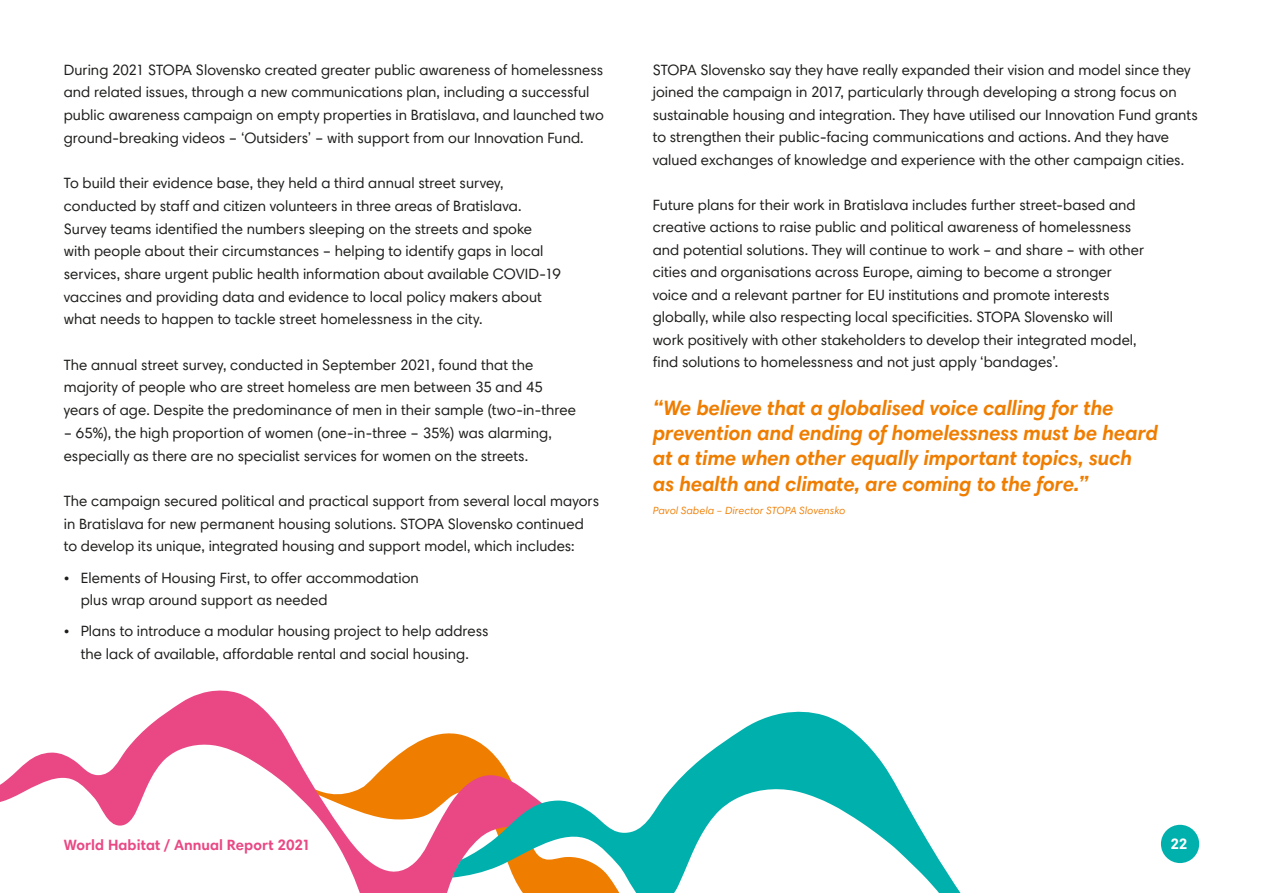
<style>
.page{position:relative;width:1263px;height:893px;background:#fff}
.page>*{position:absolute;margin:0;border:0;box-sizing:border-box;transform-origin:0 0}
.t1{font:italic 700 21px/25.2px "Harmonia Sans Pro Cyr";letter-spacing:-.005em;color:#ef7d00}
.Body_text{font:15px/22.6px "Harmonia Sans Pro Cyr";color:#1d1d1b}
.t2{font:700 15px "Harmonia Sans Pro Cyr";letter-spacing:.005em;color:#e94884}
.t3{font:700 15px "Harmonia Sans Pro Cyr";color:#fff}
.Attribution{font:italic 10.5px "Harmonia Sans Pro Cyr";letter-spacing:.02em;color:#ef7d00}
</style>
<div class="page">
<svg style="left:0;top:690px;width:452px;height:203px"></svg>
<svg style="left:491px;top:711px;width:470px;height:182px"></svg>
<svg style="left:452px;top:733px;width:39px;height:146px;background:#cf7c71"></svg>
<div style="left:1161px;top:825px;width:38px;height:38px;background:#00b0ad;border-radius:50%"></div>
<p class="Body_text" style="left:64px;top:58px;width:542px">During 2021 STOPA Slovensko created greater public awareness of homelessness and related issues, through a new communications plan, including a successful public awareness campaign on empty properties in Bratislava, and launched two ground-breaking videos – ‘Outsiders’ – with support from our Innovation Fund.</p>
<p class="Body_text" style="left:64px;top:172px;width:499px">To build their evidence base, they held a third annual street survey, conducted by staff and citizen volunteers in three areas of Bratislava.<br>Survey teams identified the numbers sleeping on the streets and spoke with people about their circumstances – helping to identify gaps in local services, share urgent public health information about available COVID-19 vaccines and providing data and evidence to local policy makers about what needs to happen to tackle street homelessness in the city.</p>
<p class="Body_text" style="left:64px;top:353px;width:514px">The annual street survey, conducted in September 2021, found that the majority of people who are street homeless are men between 35 and 45 years of age. Despite the predominance of men in their sample (two-in-three</p>
<p class="Body_text" style="left:64px;top:421px;width:490px">– 65%), the high proportion of women (one-in-three – 35%) was alarming, especially as there are no specialist services for women on the streets.</p>
<p class="Body_text" style="left:64px;top:489px;width:537px">The campaign secured political and practical support from several local mayors in Bratislava for new permanent housing solutions. STOPA Slovensko continued to develop its unique, integrated housing and support model, which includes:</p>
<p class="Body_text" style="left:81px;top:566px;width:339px;text-indent:-17px">• Elements of Housing First, to offer accommodation plus wrap around support as needed</p>
<p class="Body_text" style="left:64px;top:620px;width:426px;text-align:center">• Plans to introduce a modular housing project to help address the lack of available, affordable rental and social housing.</p>
<p class="Body_text" style="left:653px;top:58px;width:546px">STOPA Slovensko say they have really expanded their vision and model since they joined the campaign in 2017, particularly through developing a strong focus on sustainable housing and integration. They have utilised our Innovation Fund grants to strengthen their public-facing communications and actions. And they have valued exchanges of knowledge and experience with the other campaign cities.</p>
<p class="Body_text" style="left:653px;top:193px;width:493px">Future plans for their work in Bratislava includes further street-based and creative actions to raise public and political awareness of homelessness and potential solutions. They will continue to work – and share – with other cities and organisations across Europe, aiming to become a stronger voice and a relevant partner for EU institutions and promote interests globally, while also respecting local specificities. STOPA Slovensko will work positively with other stakeholders to develop their integrated model, find solutions to homelessness and not just apply ‘bandages’.</p>
<p class="t1" style="left:653px;top:394px;width:507px">“We believe that a globalised voice calling for the prevention and ending of homelessness must be heard at a time when other equally important topics, such as health and climate, are coming to the fore.”</p>
<p class="Attribution" style="left:653px;top:503px;width:194px">Pavol Sabela – Director STOPA Slovensko</p>
<p class="t2" style="left:64px;top:836px;width:249px">World Habitat / Annual Report 2021</p>
<p class="t3" style="left:1170px;top:835px;width:19px">22</p>
</div>
